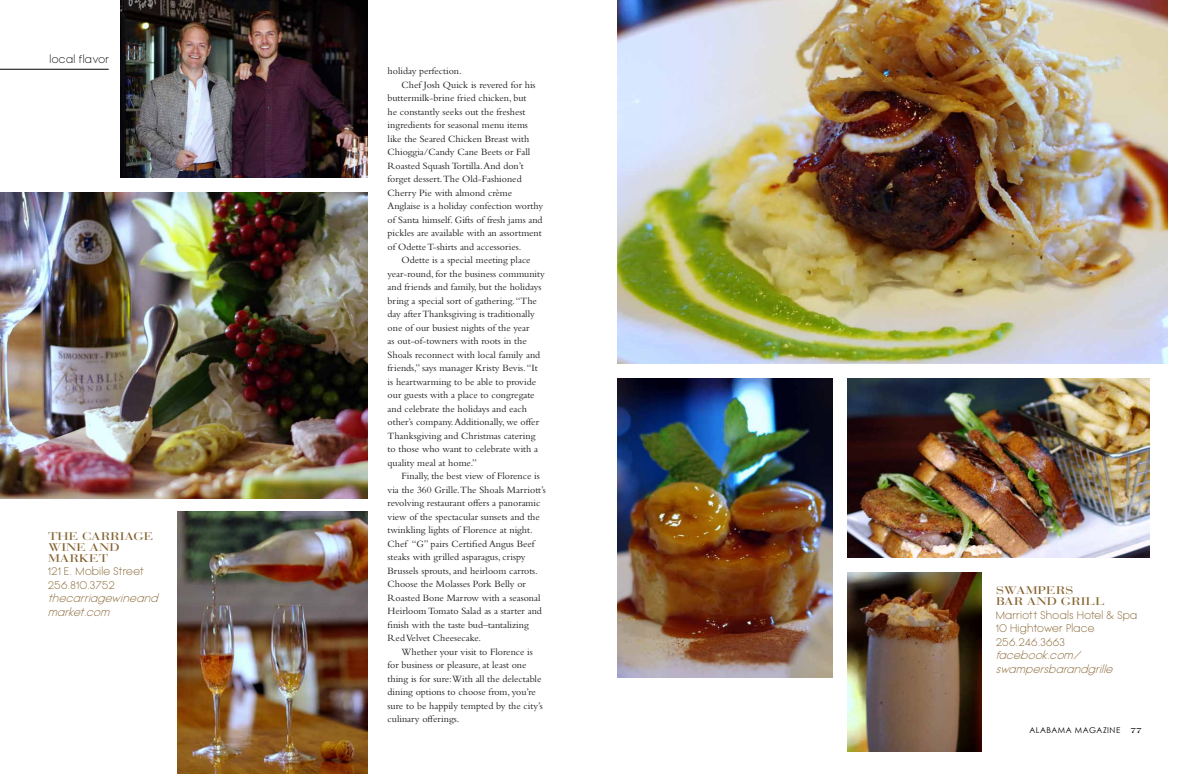
<style>
.page{position:relative;width:1188px;height:774px;background:#fff}
.page>*{position:absolute;margin:0;border:0;box-sizing:border-box;transform-origin:0 0}
.t1{font:11px/11px "Bauer Bodoni Std";color:#835f2b;scale:1.3 1}
.t2{font:10px "Bembo Std";color:#1c1c1c}
.t3{font:500 10px/13.5px "OL Round Gothic";letter-spacing:.09em;color:#835f2b}
.t4{font:italic 500 10px/13.5px "OL Round Gothic";color:#835f2b}
.t5{font:500 10px "OL Round Gothic";color:#000}
.t6{font:8px "Century Gothic";letter-spacing:.06em;color:#000}
.t7{font:700 8px "Americana Std";color:#000;scale:1.05 1}
</style>
<div class="page">
<img style="left:177px;top:512px;width:190px;height:262px">
<img style="left:0;top:192px;width:367px;height:307px">
<img style="left:618px;top:378px;width:214px;height:300px">
<img style="left:618px;top:0;width:550px;height:364px">
<img style="left:848px;top:378px;width:301px;height:179px">
<img style="left:120px;top:0;width:247px;height:177px">
<img style="left:848px;top:573px;width:134px;height:178px">
<hr style="left:0;top:69px;width:109px;height:1px;background:#000">
<p class="t5" style="left:50px;top:53px;width:61px">local flavor</p>
<p class="t1" style="left:48px;top:530px;width:83px">THE CARRIAGE<br>WINE AND<br>MARKET</p>
<p class="t3" style="left:48px;top:566px;width:97px">121 E. Mobile Street<br>256.810.3752</p>
<p class="t4" style="left:48px;top:593px;width:115px">thecarriagewineand market.com</p>
<p class="t2" style="left:388px;top:65px;width:76px">holiday perfection.</p>
<p class="t2" style="left:402px;top:79px;width:136px">Chef Josh Quick is revered for his</p>
<p class="t2" style="left:388px;top:92px;width:140px">buttermilk-brine fried chicken, but</p>
<p class="t2" style="left:388px;top:106px;width:139px">he constantly seeks out the freshest</p>
<p class="t2" style="left:388px;top:119px;width:142px">ingredients for seasonal menu items</p>
<p class="t2" style="left:388px;top:133px;width:143px">like the Seared Chicken Breast with</p>
<p class="t2" style="left:388px;top:146px;width:144px">Chioggia/Candy Cane Beets or Fall</p>
<p class="t2" style="left:388px;top:160px;width:137px">Roasted Squash Tortilla. And don’t</p>
<p class="t2" style="left:388px;top:173px;width:136px">forget dessert.The Old-Fashioned</p>
<p class="t2" style="left:388px;top:187px;width:126px">Cherry Pie with almond crème</p>
<p class="t2" style="left:388px;top:200px;width:157px">Anglaise is a holiday confection worthy</p>
<p class="t2" style="left:388px;top:214px;width:157px">of Santa himself. Gifts of fresh jams and</p>
<p class="t2" style="left:388px;top:227px;width:156px">pickles are available with an assortment</p>
<p class="t2" style="left:388px;top:241px;width:135px">of Odette T-shirts and accessories.</p>
<p class="t2" style="left:402px;top:254px;width:131px">Odette is a special meeting place</p>
<p class="t2" style="left:388px;top:268px;width:159px">year-round, for the business community</p>
<p class="t2" style="left:388px;top:281px;width:155px">and friends and family, but the holidays</p>
<p class="t2" style="left:388px;top:295px;width:151px">bring a special sort of gathering. “The</p>
<p class="t2" style="left:388px;top:308px;width:149px">day after Thanksgiving is traditionally</p>
<p class="t2" style="left:388px;top:322px;width:143px">one of our busiest nights of the year</p>
<p class="t2" style="left:388px;top:335px;width:141px">as out-of-towners with roots in the</p>
<p class="t2" style="left:388px;top:349px;width:154px">Shoals reconnect with local family and</p>
<p class="t2" style="left:388px;top:362px;width:152px">friends,” says manager Kristy Bevis. “It</p>
<p class="t2" style="left:388px;top:376px;width:150px">is heartwarming to be able to provide</p>
<p class="t2" style="left:388px;top:389px;width:149px">our guests with a place to congregate</p>
<p class="t2" style="left:388px;top:403px;width:141px">and celebrate the holidays and each</p>
<p class="t2" style="left:388px;top:416px;width:153px">other’s company. Additionally, we offer</p>
<p class="t2" style="left:388px;top:430px;width:149px">Thanksgiving and Christmas catering</p>
<p class="t2" style="left:388px;top:443px;width:152px">to those who want to celebrate with a</p>
<p class="t2" style="left:388px;top:457px;width:91px">quality meal at home.”</p>
<p class="t2" style="left:402px;top:470px;width:140px">Finally, the best view of Florence is</p>
<p class="t2" style="left:388px;top:484px;width:160px">via the 360 Grille.The Shoals Marriott’s</p>
<p class="t2" style="left:388px;top:497px;width:154px">revolving restaurant offers a panoramic</p>
<p class="t2" style="left:388px;top:511px;width:154px">view of the spectacular sunsets and the</p>
<p class="t2" style="left:388px;top:524px;width:147px">twinkling lights of Florence at night.</p>
<p class="t2" style="left:388px;top:538px;width:148px">Chef “G” pairs Certified Angus Beef</p>
<p class="t2" style="left:388px;top:551px;width:139px">steaks with grilled asparagus, crispy</p>
<p class="t2" style="left:388px;top:565px;width:152px">Brussels sprouts, and heirloom carrots.</p>
<p class="t2" style="left:388px;top:578px;width:140px">Choose the Molasses Pork Belly or</p>
<p class="t2" style="left:388px;top:592px;width:154px">Roasted Bone Marrow with a seasonal</p>
<p class="t2" style="left:388px;top:605px;width:156px">Heirloom Tomato Salad as a starter and</p>
<p class="t2" style="left:388px;top:619px;width:143px">finish with the taste bud–tantalizing</p>
<p class="t2" style="left:388px;top:632px;width:95px">Red Velvet Cheesecake.</p>
<p class="t2" style="left:402px;top:646px;width:133px">Whether your visit to Florence is</p>
<p class="t2" style="left:388px;top:659px;width:140px">for business or pleasure, at least one</p>
<p class="t2" style="left:388px;top:673px;width:155px">thing is for sure:With all the delectable</p>
<p class="t2" style="left:388px;top:686px;width:150px">dining options to choose from, you’re</p>
<p class="t2" style="left:388px;top:700px;width:157px">sure to be happily tempted by the city’s</p>
<p class="t2" style="left:388px;top:713px;width:73px">culinary offerings.</p>
<p class="t1" style="left:996px;top:585px;width:85px">SWAMPERS<br>BAR AND GRILL</p>
<p class="t3" style="left:996px;top:609px;width:142px">Marriott Shoals Hotel &amp; Sp a<br>10 Hightower Place<br>256.246.3663</p>
<p class="t4" style="left:996px;top:650px;width:121px">facebook.com/ swampersbarandgrille</p>
<p class="t6" style="left:1030px;top:725px;width:86px">ALABAMA MAGAZINE</p>
<p class="t7" style="left:1131px;top:726px;width:12px">77</p>
</div>
